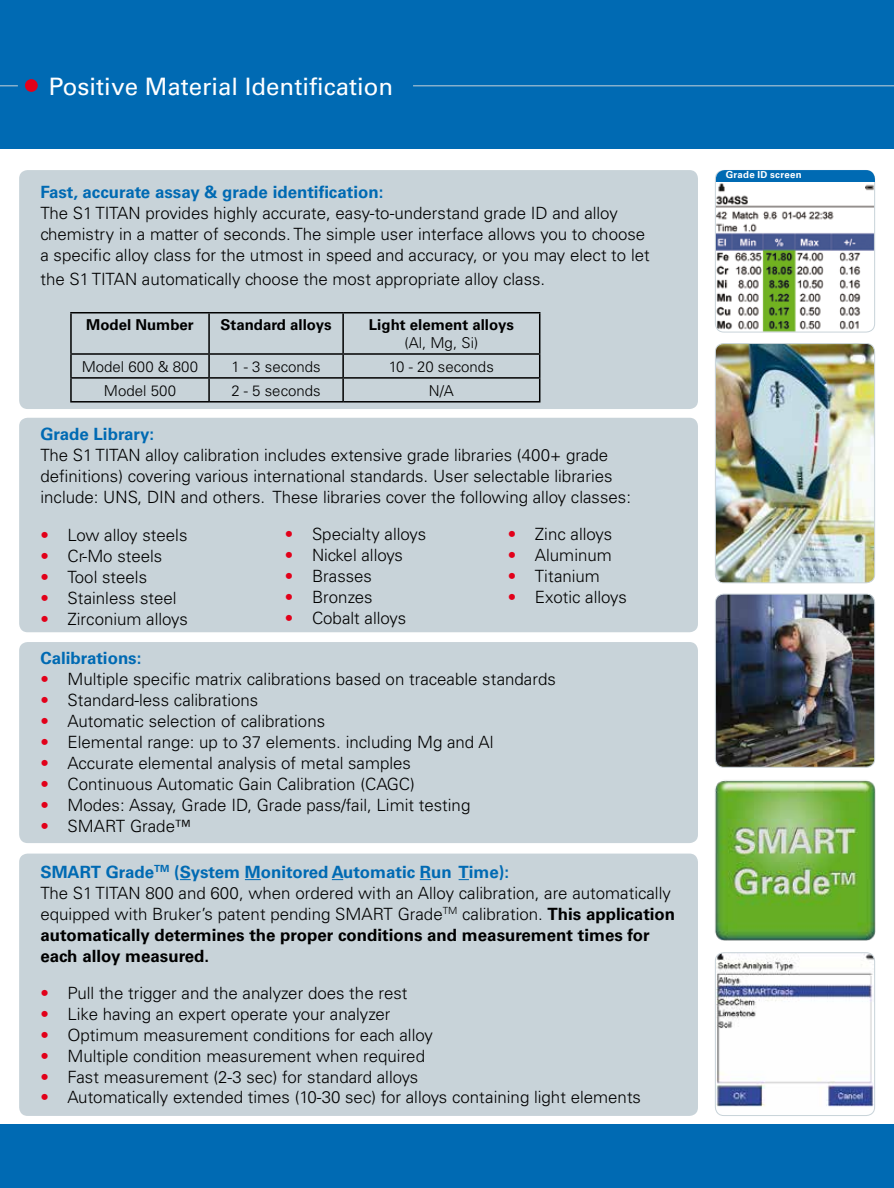
<style>
.page{position:relative;width:894px;height:1188px;background:#fff}
.page>*{position:absolute;margin:0;border:0;box-sizing:border-box;transform-origin:0 0}
.t1{font:24px "Univers";color:#fff}
.t2{font:300 16.8px/21px "Univers";color:#000}
.t3{font:700 16.8px "Univers";color:#006ab3}
.t4{font:300 15px "Univers";color:#000}
.t5{font:700 15px "Univers";color:#000}
.t6{font:700 9.6px "Univers";letter-spacing:.03em;color:#fff}
.s1{color:#e2001a}
.s2{font-weight:700;color:#006ab3}
.s3{font-weight:700}
</style>
<div class="page">
<div style="left:0;top:1124px;width:893px;height:64px;background:#006ab3"></div>
<img style="left:716px;top:594px;width:158px;height:173px">
<div style="left:714px;top:594px;width:160px;height:174px;border:1px solid #c8d3d9;border-radius:9px"></div>
<img style="left:716px;top:344px;width:158px;height:239px">
<div style="left:714px;top:343px;width:160px;height:240px;border:1px solid #c8d3d9;border-radius:9px"></div>
<div style="left:0;top:0;width:893px;height:149px;background:#006ab3"></div>
<svg style="left:0;top:85px;width:18px;height:1px"></svg>
<div style="left:25px;top:79px;width:13px;height:13px;background:#e2001a;border-radius:50%"></div>
<hr style="left:413px;top:85px;width:480px;height:1px;background:#c8d3d9">
<div style="left:19px;top:642px;width:678px;height:201px;background:#c8d3d9;border-radius:9px"></div>
<img style="left:716px;top:183px;width:158px;height:149px">
<div style="left:714px;top:170px;width:160px;height:162px;border:1px solid #c8d3d9;border-radius:9px"></div>
<div style="left:715px;top:170px;width:159px;height:12px;background:#006ab3"></div>
<div style="left:19px;top:418px;width:678px;height:214px;background:#c8d3d9;border-radius:9px"></div>
<div style="left:19px;top:170px;width:678px;height:239px;background:#c8d3d9;border-radius:9px"></div>
<hr style="left:70px;top:312px;width:139px;height:2px;background:#000">
<hr style="left:70px;top:314px;width:2px;height:39px;background:#000">
<hr style="left:209px;top:312px;width:134px;height:2px;background:#000">
<hr style="left:208px;top:314px;width:2px;height:39px;background:#000">
<hr style="left:343px;top:312px;width:197px;height:2px;background:#000">
<hr style="left:342px;top:314px;width:2px;height:39px;background:#000">
<hr style="left:538px;top:314px;width:2px;height:39px;background:#000">
<hr style="left:70px;top:353px;width:139px;height:2px;background:#000">
<hr style="left:70px;top:355px;width:2px;height:22px;background:#000">
<hr style="left:209px;top:353px;width:134px;height:2px;background:#000">
<hr style="left:208px;top:355px;width:2px;height:22px;background:#000">
<hr style="left:343px;top:353px;width:197px;height:2px;background:#000">
<hr style="left:342px;top:355px;width:2px;height:22px;background:#000">
<hr style="left:538px;top:355px;width:2px;height:22px;background:#000">
<hr style="left:70px;top:377px;width:139px;height:2px;background:#000">
<hr style="left:70px;top:379px;width:2px;height:22px;background:#000">
<hr style="left:209px;top:377px;width:134px;height:2px;background:#000">
<hr style="left:208px;top:379px;width:2px;height:22px;background:#000">
<hr style="left:343px;top:377px;width:197px;height:2px;background:#000">
<hr style="left:342px;top:379px;width:2px;height:22px;background:#000">
<hr style="left:538px;top:379px;width:2px;height:22px;background:#000">
<hr style="left:70px;top:401px;width:139px;height:2px;background:#000">
<hr style="left:209px;top:401px;width:134px;height:2px;background:#000">
<hr style="left:343px;top:401px;width:197px;height:2px;background:#000">
<div style="left:19px;top:854px;width:678px;height:262px;background:#c8d3d9;border-radius:9px"></div>
<img style="left:715px;top:767px;width:161px;height:186px">
<svg style="left:245px;top:879px;width:16px;height:1px"></svg>
<svg style="left:419px;top:879px;width:12px;height:1px"></svg>
<img style="left:716px;top:953px;width:158px;height:163px">
<div style="left:714px;top:952px;width:160px;height:164px;border:1px solid #c8d3d9;border-radius:9px"></div>
<h1 class="t1" style="left:49px;top:73px;width:345px">Positive Material Identification</h1>
<p class="t3" style="left:40px;top:182px;width:344px">Fast, accurate assay &amp; grade identification:</p>
<p class="t2" style="left:40px;top:203px;width:610px">The S1 TITAN provides highly accurate, easy-to-understand grade ID and alloy chemistry in a matter of seconds. The simple user interface allows you to choose a specific alloy class for the utmost in speed and accuracy, or you may elect to let</p>
<p class="t2" style="left:40px;top:269px;width:506px">the S1 TITAN automatically choose the most appropriate alloy class.</p>
<p class="t5" style="left:86px;top:316px;width:109px">Model Number</p>
<p class="t5" style="left:220px;top:316px;width:113px">Standard alloys</p>
<p class="t5" style="left:369px;top:316px;width:146px">Light element alloys</p>
<p class="t4" style="left:404px;top:334px;width:75px">(Al, Mg, Si)</p>
<p class="t4" style="left:82px;top:358px;width:118px">Model 600 &amp; 800</p>
<p class="t4" style="left:231px;top:358px;width:91px">1 - 3 seconds</p>
<p class="t4" style="left:389px;top:358px;width:106px">10 - 20 seconds</p>
<p class="t4" style="left:104px;top:381px;width:73px">Model 500</p>
<p class="t4" style="left:231px;top:381px;width:91px">2 - 5 seconds</p>
<p class="t4" style="left:428px;top:381px;width:27px">N/A</p>
<p class="t3" style="left:40px;top:425px;width:115px">Grade Library:</p>
<p class="t2" style="left:40px;top:445px;width:592px">The S1 TITAN alloy calibration includes extensive grade libraries (400+ grade definitions) covering various international standards. User selectable libraries include: UNS, DIN and others. These libraries cover the following alloy classes:</p>
<p class="t2" style="left:40px;top:525px;width:148px"><span class="s1">•</span> Low alloy steels</p>
<p class="t2" style="left:40px;top:546px;width:123px"><span class="s1">•</span> Cr-Mo steels</p>
<p class="t2" style="left:40px;top:567px;width:108px"><span class="s1">•</span> Tool steels</p>
<p class="t2" style="left:40px;top:588px;width:138px"><span class="s1">•</span> Stainless steel</p>
<p class="t2" style="left:40px;top:608px;width:149px"><span class="s1">•</span> Zirconium alloys</p>
<p class="t2" style="left:285px;top:524px;width:143px"><span class="s1">•</span> Specialty alloys</p>
<p class="t2" style="left:285px;top:545px;width:119px"><span class="s1">•</span> Nickel alloys</p>
<p class="t2" style="left:285px;top:566px;width:89px"><span class="s1">•</span> Brasses</p>
<p class="t2" style="left:285px;top:587px;width:89px"><span class="s1">•</span> Bronzes</p>
<p class="t2" style="left:285px;top:608px;width:123px"><span class="s1">•</span> Cobalt alloys</p>
<p class="t2" style="left:507px;top:524px;width:106px"><span class="s1">•</span> Zinc alloys</p>
<p class="t2" style="left:507px;top:545px;width:105px"><span class="s1">•</span> Aluminum</p>
<p class="t2" style="left:507px;top:566px;width:94px"><span class="s1">•</span> Titanium</p>
<p class="t2" style="left:507px;top:587px;width:120px"><span class="s1">•</span> Exotic alloys</p>
<p class="t3" style="left:40px;top:648px;width:102px">Calibrations:</p>
<p class="t2" style="left:40px;top:669px;width:516px"><span class="s1">•</span> Multiple specific matrix calibrations based on traceable standards</p>
<p class="t2" style="left:40px;top:690px;width:219px"><span class="s1">•</span> Standard-less calibrations</p>
<p class="t2" style="left:40px;top:711px;width:286px"><span class="s1">•</span> Automatic selection of calibrations</p>
<p class="t2" style="left:40px;top:732px;width:454px"><span class="s1">•</span> Elemental range: up to 37 elements. including Mg and Al</p>
<p class="t2" style="left:40px;top:753px;width:372px"><span class="s1">•</span> Accurate elemental analysis of metal samples</p>
<p class="t2" style="left:40px;top:774px;width:376px"><span class="s1">•</span> Continuous Automatic Gain Calibration (CAGC)</p>
<p class="t2" style="left:40px;top:795px;width:431px"><span class="s1">•</span> Modes: Assay, Grade ID, Grade pass/fail, Limit testing</p>
<p class="t2" style="left:40px;top:816px;width:152px"><span class="s1">•</span> SMART Grade™</p>
<p class="t2" style="left:40px;top:861px;width:636px"><span class="s2">SMART Grade</span><sup>TM</sup> <span class="s2">(System Monitored Automatic Run Time):<br></span>The S1 TITAN 800 and 600, when ordered with an Alloy calibration, are automatically equipped with Bruker’s patent pending SMART Grade<sup>TM</sup> calibration. <span class="s3">This application automatically determines the proper conditions and measurement times for each alloy measured.</span></p>
<p class="t2" style="left:40px;top:983px;width:368px"><span class="s1">•</span> Pull the trigger and the analyzer does the rest</p>
<p class="t2" style="left:40px;top:1004px;width:351px"><span class="s1">•</span> Like having an expert operate your analyzer</p>
<p class="t2" style="left:40px;top:1025px;width:394px"><span class="s1">•</span> Optimum measurement conditions for each alloy</p>
<p class="t2" style="left:40px;top:1046px;width:386px"><span class="s1">•</span> Multiple condition measurement when required</p>
<p class="t2" style="left:40px;top:1067px;width:379px"><span class="s1">•</span> Fast measurement (2-3 sec) for standard alloys</p>
<p class="t2" style="left:40px;top:1086px;width:602px"><span class="s1">•</span> Automatically extended times (10-30 sec) for alloys containing light elements</p>
<p class="t6" style="left:725px;top:169px;width:77px">Grade ID screen</p>
</div>
